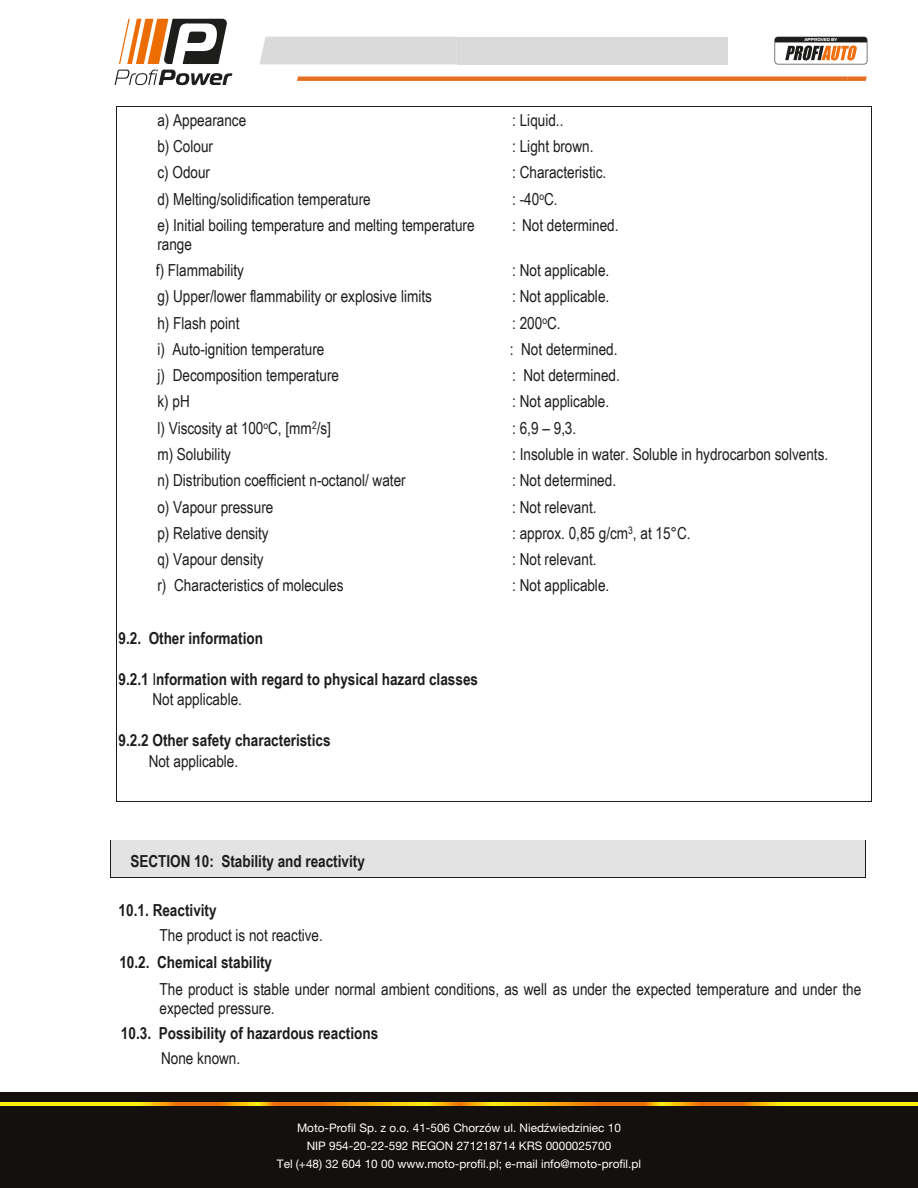
<style>
.page{position:relative;width:918px;height:1188px;background:#fff}
.page>*{position:absolute;margin:0;border:0;box-sizing:border-box;transform-origin:0 0}
.t1{font:16.5px/18.9px "Arial Narrow";color:#1d1d1b}
.t2{font:700 16.5px/20.5px "Arial Narrow";color:#1d1d1b}
.t3{font:11.85px/17.7px "Helvetica Neue LT Pro";color:#fff;text-align:center}
.t4{font:700 4.2px "Magistral";color:#fff}
.s1{font-weight:400}
</style>
<div class="page">
<div style="left:115px;top:843px;width:747px;height:32px;background:#e3e3e3"></div>
<hr style="left:111px;top:840px;width:755px;height:1px;background:#1d1d1b">
<hr style="left:111px;top:841px;width:755px;height:2px;background:#e3e3e3">
<hr style="left:111px;top:875px;width:755px;height:2px;background:#e3e3e3">
<hr style="left:111px;top:843px;width:1px;height:34px;background:#1d1d1b">
<hr style="left:111px;top:877px;width:755px;height:1px;background:#1d1d1b">
<hr style="left:866px;top:843px;width:1px;height:34px;background:#1d1d1b">
<hr style="left:117px;top:106px;width:39px;height:1px;background:#1d1d1b">
<hr style="left:157px;top:106px;width:346px;height:1px;background:#1d1d1b">
<hr style="left:504px;top:106px;width:367px;height:1px;background:#1d1d1b">
<svg style="left:116px;top:106px;width:1px;height:109px"></svg>
<svg style="left:871px;top:106px;width:1px;height:109px"></svg>
<hr style="left:116px;top:215px;width:1px;height:42px;background:#1d1d1b">
<hr style="left:871px;top:215px;width:1px;height:42px;background:#1d1d1b">
<svg style="left:116px;top:257px;width:1px;height:371px"></svg>
<svg style="left:871px;top:257px;width:1px;height:371px"></svg>
<hr style="left:116px;top:628px;width:1px;height:146px;background:#1d1d1b">
<hr style="left:871px;top:628px;width:1px;height:146px;background:#1d1d1b">
<svg style="left:116px;top:774px;width:1px;height:28px"></svg>
<hr style="left:117px;top:802px;width:39px;height:1px;background:#1d1d1b">
<hr style="left:157px;top:802px;width:714px;height:1px;background:#1d1d1b">
<svg style="left:871px;top:774px;width:1px;height:28px"></svg>
<svg style="left:115px;top:19px;width:117px;height:66px"></svg>
<div style="left:259px;top:37px;width:198px;height:27px;background:#dadada"></div>
<div style="left:457px;top:37px;width:271px;height:27px;background:#dadada"></div>
<svg style="left:297px;top:77px;width:570px;height:4px;background:#e67228"></svg>
<svg style="left:775px;top:37px;width:92px;height:27px"></svg>
<div style="left:0;top:1092px;width:918px;height:96px;background:#13100d"></div>
<svg style="left:0;top:1103px;width:918px;height:3px;background:#f8b609"></svg>
<p class="t4" style="left:804px;top:37px;width:35px">APPROVED BY</p>
<p class="t1" style="left:157px;top:110px;width:90px">a) Appearance</p>
<p class="t1" style="left:512px;top:110px;width:53px">: Liquid..</p>
<p class="t1" style="left:157px;top:136px;width:57px">b) Colour</p>
<p class="t1" style="left:512px;top:136px;width:83px">: Light brown.</p>
<p class="t1" style="left:157px;top:162px;width:54px">c) Odour</p>
<p class="t1" style="left:512px;top:162px;width:96px">: Characteristic.</p>
<p class="t1" style="left:157px;top:189px;width:215px">d) Melting/solidification temperature</p>
<p class="t1" style="left:512px;top:189px;width:47px">: -40<sup>o</sup>C.</p>
<p class="t1" style="left:157px;top:215px;width:319px">e) Initial boiling temperature and melting temperature range</p>
<p class="t1" style="left:512px;top:215px;width:108px">: Not determined.</p>
<p class="t1" style="left:144px;top:260px;width:102px">f) f) Flammability</p>
<p class="t1" style="left:512px;top:260px;width:99px">: Not applicable.</p>
<p class="t1" style="left:157px;top:286px;width:276px">g) Upper/lower flammability or explosive limits</p>
<p class="t1" style="left:512px;top:286px;width:99px">: Not applicable.</p>
<p class="t1" style="left:157px;top:313px;width:84px">h) Flash point</p>
<p class="t1" style="left:512px;top:313px;width:50px">: 200<sup>o</sup>C.</p>
<p class="t1" style="left:157px;top:339px;width:169px">i) Auto-ignition temperature</p>
<p class="t1" style="left:510px;top:339px;width:109px">: Not determined.</p>
<p class="t1" style="left:157px;top:365px;width:183px">j) Decomposition temperature</p>
<p class="t1" style="left:512px;top:365px;width:109px">: Not determined.</p>
<p class="t1" style="left:157px;top:392px;width:34px">k) pH</p>
<p class="t1" style="left:512px;top:392px;width:99px">: Not applicable.</p>
<p class="t1" style="left:157px;top:418px;width:175px">l) Viscosity at 100<sup>o</sup>C, [mm<sup>2</sup>/s]</p>
<p class="t1" style="left:512px;top:418px;width:66px">: 6,9 – 9,3.</p>
<p class="t1" style="left:157px;top:444px;width:75px">m) Solubility</p>
<p class="t1" style="left:512px;top:444px;width:318px">: Insoluble in water. Soluble in hydrocarbon solvents.</p>
<p class="t1" style="left:157px;top:470px;width:250px">n) Distribution coefficient n-octanol/ water</p>
<p class="t1" style="left:512px;top:470px;width:106px">: Not determined.</p>
<p class="t1" style="left:157px;top:497px;width:118px">o) Vapour pressure</p>
<p class="t1" style="left:512px;top:497px;width:86px">: Not relevant.</p>
<p class="t1" style="left:157px;top:523px;width:113px">p) Relative density</p>
<p class="t1" style="left:512px;top:523px;width:180px">: approx. 0,85 g/cm<sup>3</sup>, at 15°C.</p>
<p class="t1" style="left:157px;top:549px;width:108px">q) Vapour density</p>
<p class="t1" style="left:512px;top:549px;width:86px">: Not relevant.</p>
<p class="t1" style="left:157px;top:576px;width:188px">r) Characteristics of molecules</p>
<p class="t1" style="left:512px;top:576px;width:99px">: Not applicable.</p>
<p class="t2" style="left:118px;top:627px;width:146px">9.2. Other information</p>
<p class="t2" style="left:152px;top:668px;width:327px;text-indent:-34px">9.2.1 <span class="s1">I</span>nformation with regard to physical hazard classes<br><span class="s1">Not applicable.</span></p>
<p class="t2" style="left:118px;top:729px;width:214px">9.2.2 Other safety characteristics</p>
<p class="t1" style="left:149px;top:751px;width:91px">Not applicable.</p>
<p class="t2" style="left:130px;top:850px;width:236px">SECTION 10: Stability and reactivity</p>
<p class="t2" style="left:119px;top:899px;width:99px">10.1. Reactivity</p>
<p class="t1" style="left:160px;top:925px;width:165px">The product is not reactive.</p>
<p class="t2" style="left:119px;top:951px;width:154px">10.2. Chemical stability</p>
<p class="t1" style="left:160px;top:980px;width:703px">The product is stable under normal ambient conditions, as well as under the expected temperature and under the expected pressure.</p>
<p class="t2" style="left:121px;top:1022px;width:259px">10.3. Possibility of hazardous reactions</p>
<p class="t1" style="left:161px;top:1048px;width:81px">None known.</p>
<p class="t3" style="left:277px;top:1119px;width:366px">Moto-Profil Sp. z o.o. 41-506 Chorzów ul. Niedźwiedziniec 10<br>NIP 954-20-22-592 REGON 271218714 KRS 0000025700<br>Tel (+48) 32 604 10 00 www.moto-profil.pl; e-mail info@moto-profil.pl</p>
</div>
